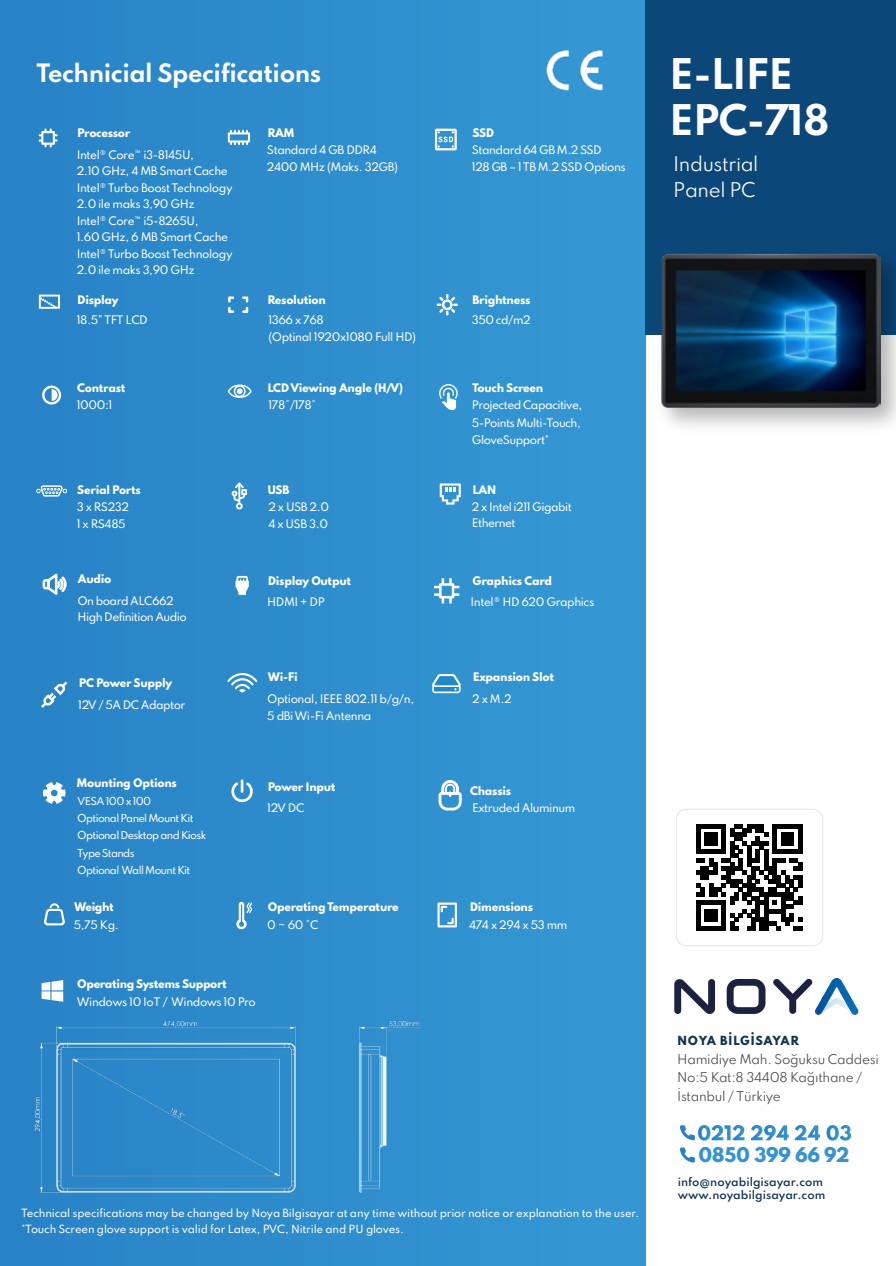
<style>
.page{position:relative;width:896px;height:1266px;background:#fff}
.page>*{position:absolute;margin:0;border:0;box-sizing:border-box;transform-origin:0 0}
.t1{font:700 37.5px/46.5px "Spartan";letter-spacing:-.025em;color:#fff}
.t2{font:700 22.5px "Spartan";letter-spacing:-.02em;color:#fff}
.t3{font:18px/25.5px "Spartan";letter-spacing:-.025em;color:#fff}
.t4{font:800 18px "Spartan";letter-spacing:-.02em;color:#3593d1}
.t5{font:12px/18.8px "Spartan";letter-spacing:-.025em;color:#4a494a}
.t6{font:800 11.1px "Spartan";letter-spacing:.05em;color:#153452}
.t7{font:500 10.5px/16.5px "Spartan";letter-spacing:-.04em;color:#fff}
.t8{font:800 10.5px "Spartan";letter-spacing:-.03em;color:#fff}
.t9{font:600 10.5px/13.5px "Spartan";color:#153452}
.t10{font:500 10.05px/15.5px "Spartan";letter-spacing:-.015em;color:#fff}
.t11{font:500 9.75px/17.2px "Spartan";letter-spacing:-.065em;color:#fff}
</style>
<div class="page">
<div style="left:0;top:0;width:645px;height:1266px;background:#2f8ecd"></div>
<svg style="left:437px;top:294px;width:21px;height:21px"></svg>
<svg style="left:38px;top:294px;width:22px;height:15px"></svg>
<svg style="left:228px;top:296px;width:7px;height:17px"></svg>
<svg style="left:242px;top:296px;width:7px;height:17px"></svg>
<svg style="left:440px;top:483px;width:21px;height:22px"></svg>
<svg style="left:36px;top:485px;width:31px;height:17px"></svg>
<svg style="left:231px;top:482px;width:16px;height:28px"></svg>
<svg style="left:439px;top:384px;width:19px;height:26px"></svg>
<svg style="left:42px;top:386px;width:19px;height:19px"></svg>
<svg style="left:228px;top:385px;width:24px;height:13px"></svg>
<svg style="left:41px;top:681px;width:26px;height:27px"></svg>
<svg style="left:227px;top:673px;width:30px;height:20px"></svg>
<svg style="left:432px;top:674px;width:29px;height:19px"></svg>
<svg style="left:43px;top:574px;width:24px;height:20px"></svg>
<svg style="left:236px;top:576px;width:13px;height:19px"></svg>
<svg style="left:434px;top:578px;width:25px;height:25px"></svg>
<svg style="left:439px;top:780px;width:23px;height:30px"></svg>
<svg style="left:231px;top:779px;width:22px;height:23px"></svg>
<svg style="left:43px;top:782px;width:23px;height:22px"></svg>
<div style="left:51px;top:790px;width:7px;height:6px;border:2px solid #2188c9;border-radius:50%"></div>
<div style="left:645px;top:0;width:251px;height:334px;background:#0b4779"></div>
<svg style="left:42px;top:980px;width:21px;height:22px"></svg>
<div style="left:676px;top:809px;width:147px;height:137px;border:1px solid #e5e5e5;border-radius:10px"></div>
<svg style="left:696px;top:824px;width:106px;height:106px"></svg>
<svg style="left:236px;top:902px;width:16px;height:28px"></svg>
<svg style="left:437px;top:902px;width:20px;height:25px"></svg>
<img style="left:44px;top:909px;width:21px;height:16px">
<svg style="left:49px;top:903px;width:10px;height:5px"></svg>
<img style="left:648px;top:256px;width:248px;height:171px">
<img style="left:659px;top:253px;width:221px;height:154px">
<svg style="left:751px;top:1125px;width:38px;height:15px"></svg>
<svg style="left:795px;top:1125px;width:25px;height:15px"></svg>
<svg style="left:826px;top:1125px;width:25px;height:15px"></svg>
<svg style="left:680px;top:1125px;width:65px;height:15px"></svg>
<svg style="left:680px;top:1147px;width:15px;height:15px"></svg>
<img style="left:546px;top:50px;width:57px;height:41px">
<svg style="left:727px;top:979px;width:38px;height:35px"></svg>
<svg style="left:674px;top:979px;width:41px;height:35px"></svg>
<svg style="left:773px;top:978px;width:85px;height:37px"></svg>
<svg style="left:435px;top:129px;width:22px;height:21px"></svg>
<svg style="left:39px;top:128px;width:19px;height:19px"></svg>
<svg style="left:228px;top:130px;width:22px;height:15px"></svg>
<img style="left:31px;top:1018px;width:391px;height:175px">
<h2 class="t2" style="left:36px;top:56px;width:286px">Technicial Specifications</h2>
<p class="t8" style="left:77px;top:125px;width:54px">Processor</p>
<p class="t7" style="left:77px;top:146px;width:157px">Intel® Core™ i3-8145U,<br>2.10 GHz, 4 MB Smart Cache<br>Intel® Turbo Boost Technology<br>2.0 ile maks 3,90 GHz<br>Intel® Core™ i5-8265U,<br>1.60 GHz, 6 MB Smart Cache<br>Intel® Turbo Boost Technology<br>2.0 ile maks 3,90 GHz</p>
<p class="t8" style="left:267px;top:125px;width:29px">RAM</p>
<p class="t7" style="left:267px;top:142px;width:133px">Standard 4 GB DDR4<br>2400 MHz (Maks. 32GB)</p>
<p class="t8" style="left:472px;top:125px;width:23px">SSD</p>
<p class="t7" style="left:472px;top:142px;width:155px">Standard 64 GB M.2 SSD<br>128 GB – 1 TB M.2 SSD Options</p>
<p class="t8" style="left:77px;top:292px;width:43px">Display</p>
<p class="t7" style="left:77px;top:311px;width:73px">18.5” TFT LCD</p>
<p class="t8" style="left:267px;top:292px;width:60px">Resolution</p>
<p class="t7" style="left:268px;top:311px;width:149px;line-height:17.2px">1366 x 768<br>(Optinal 1920x1080 Full HD)</p>
<p class="t8" style="left:472px;top:292px;width:60px">Brightness</p>
<p class="t7" style="left:472px;top:311px;width:60px">350 cd/m2</p>
<p class="t8" style="left:77px;top:380px;width:50px">Contrast</p>
<p class="t7" style="left:77px;top:397px;width:37px">1000:1</p>
<p class="t8" style="left:267px;top:380px;width:137px">LCD Viewing Angle (H/V)</p>
<p class="t7" style="left:268px;top:397px;width:49px">178°/178°</p>
<p class="t8" style="left:472px;top:380px;width:72px">Touch Screen</p>
<p class="t7" style="left:472px;top:396px;width:112px;line-height:17.2px">Projected Capacitive,<br>5-Points Multi-Touch,<br>GloveSupport*</p>
<p class="t8" style="left:77px;top:481px;width:65px">Serial Ports</p>
<p class="t7" style="left:77px;top:497px;width:54px;line-height:17.2px">3 x RS232<br>1 x RS485</p>
<p class="t8" style="left:267px;top:481px;width:24px">USB</p>
<p class="t7" style="left:268px;top:497px;width:62px;line-height:17.2px">2 x USB 2.0<br>4 x USB 3.0</p>
<p class="t8" style="left:472px;top:481px;width:26px">LAN</p>
<p class="t7" style="left:472px;top:498px;width:102px">2 x Intel i211 Gigabit<br>Ethernet</p>
<p class="t8" style="left:78px;top:571px;width:35px">Audio</p>
<p class="t7" style="left:77px;top:592px;width:111px">On board ALC662<br>High Definition Audio</p>
<p class="t8" style="left:268px;top:573px;width:85px">Display Output</p>
<p class="t7" style="left:267px;top:593px;width:59px">HDMI + DP</p>
<p class="t8" style="left:473px;top:573px;width:81px">Graphics Card</p>
<p class="t7" style="left:471px;top:593px;width:125px">Intel® HD 620 Graphics</p>
<p class="t8" style="left:79px;top:675px;width:95px">PC Power Supply</p>
<p class="t7" style="left:78px;top:696px;width:109px">12V / 5A DC Adaptor</p>
<p class="t8" style="left:268px;top:669px;width:32px">Wi-Fi</p>
<p class="t7" style="left:267px;top:689px;width:148px;line-height:17.2px">Optional, IEEE 802.11 b/g/n,<br>5 dBi Wi-Fi Antenna</p>
<p class="t8" style="left:473px;top:669px;width:83px">Expansion Slot</p>
<p class="t7" style="left:472px;top:690px;width:41px">2 x M.2</p>
<p class="t8" style="left:76px;top:774px;width:102px">Mounting Options</p>
<p class="t11" style="left:77px;top:792px;width:131px">VESA 100 x 100<br>Optional Panel Mount Kit<br>Optional Desktop and Kiosk<br>Type Stands<br>Optional Wall Mount Kit</p>
<p class="t8" style="left:74px;top:899px;width:41px">Weight</p>
<p class="t7" style="left:74px;top:916px;width:47px">5,75 Kg.</p>
<p class="t8" style="left:268px;top:779px;width:69px">Power Input</p>
<p class="t7" style="left:267px;top:799px;width:39px">12V DC</p>
<p class="t7" style="left:472px;top:799px;width:105px">Extruded Aluminum</p>
<p class="t8" style="left:470px;top:783px;width:43px">Chassis</p>
<p class="t8" style="left:268px;top:899px;width:133px">Operating Temperature</p>
<p class="t7" style="left:267px;top:917px;width:53px">0 ~ 60 °C</p>
<p class="t8" style="left:470px;top:899px;width:65px">Dimensions</p>
<p class="t7" style="left:469px;top:917px;width:100px">474 x 294 x 53 mm</p>
<p class="t8" style="left:77px;top:976px;width:151px">Operating Systems Support</p>
<p class="t7" style="left:77px;top:993px;width:181px">Windows 10 IoT / Windows 10 Pro</p>
<p class="t10" style="left:21px;top:1205px;width:620px">Technical specifications may be changed by Noya Bilgisayar at any time without prior notice or explanation to the user. *Touch Screen glove support is valid for Latex, PVC, Nitrile and PU gloves.</p>
<h1 class="t1" style="left:669px;top:50px;width:162px">E-LIFE<br>EPC-718</h1>
<h3 class="t3" style="left:673px;top:151px;width:87px">Industrial<br>Panel PC</h3>
<p class="t6" style="left:677px;top:1032px;width:123px">NOYA BİLGİSAYAR</p>
<p class="t5" style="left:677px;top:1049px;width:203px">Hamidiye Mah. Soğuksu Caddesi<br>No:5 Kat:8 34408 Kağıthane /<br>İstanbul / Türkiye</p>
<h3 class="t4" style="left:698px;top:1141px;width:153px">0850 399 66 92</h3>
<p class="t9" style="left:678px;top:1174px;width:149px">info@noyabilgisayar.com www.noyabilgisayar.com</p>
</div>
